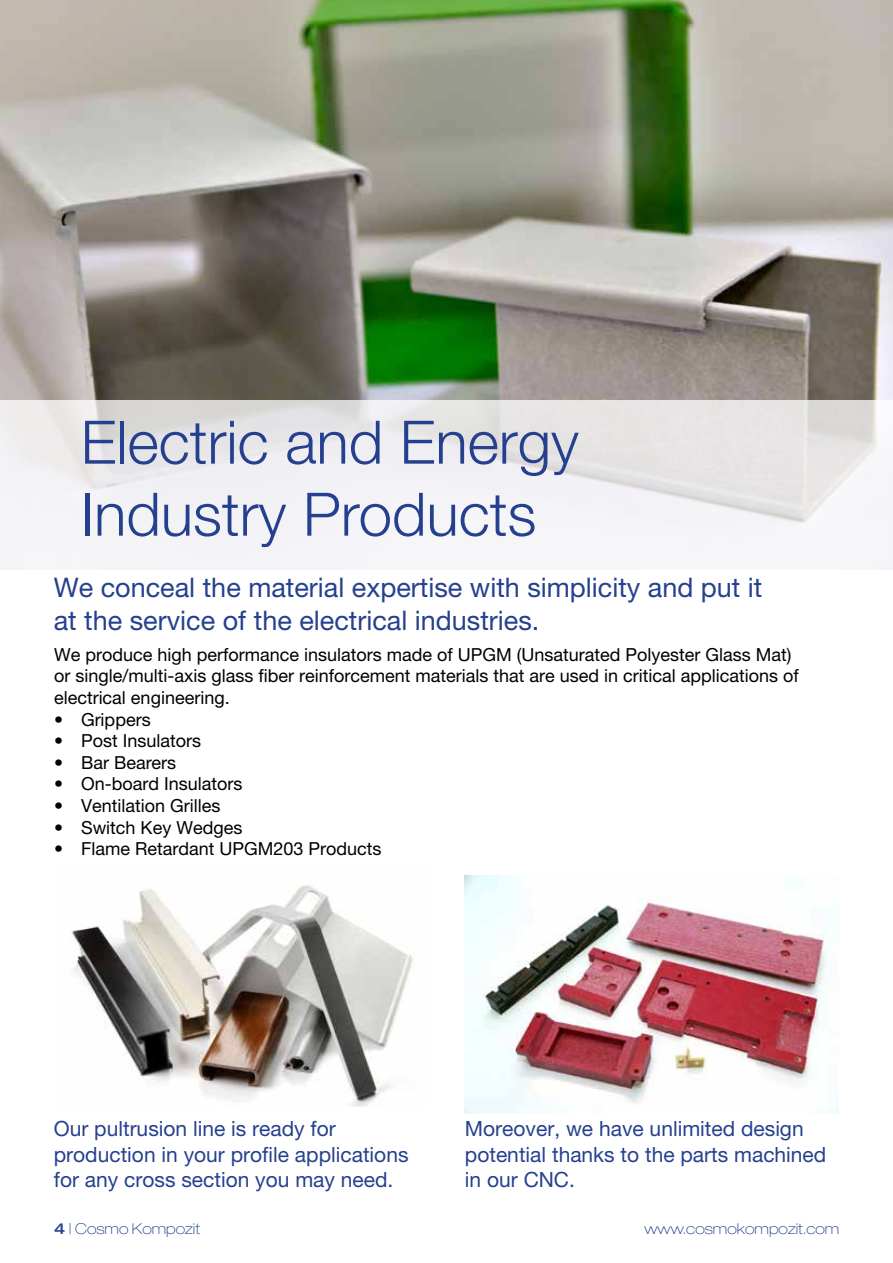
<style>
.page{position:relative;width:893px;height:1263px;background:#fff}
.page>*{position:absolute;margin:0;border:0;box-sizing:border-box;transform-origin:0 0}
.t1{font:300 60px/72px "Helvetica Neue LT Pro";color:#25408f}
.t2{font:27px/32.4px "Helvetica Neue LT Pro";color:#25408f}
.t3{font:21px/25.2px "Helvetica Neue LT Pro";color:#25408f}
.t4{font:18px/21.6px "Helvetica Neue LT Pro";color:#000}
.t5{font:100 expanded 15px "Helvetica Neue LT Pro";color:#25408f}
.s1{font-weight:500}
</style>
<div class="page">
<img style="left:0;top:0;width:893px;height:400px">
<svg style="left:0;top:400px;width:893px;height:170px;fill:#f2f1f5"></svg>
<img style="left:71px;top:885px;width:344px;height:221px">
<img style="left:465px;top:875px;width:374px;height:239px">
<h1 class="t1" style="left:81px;top:405px;width:499px">Electric and Energy<br>Industry Products</h1>
<h2 class="t2" style="left:54px;top:571px;width:710px">We conceal the material expertise with simplicity and put it at the service of the electrical industries.</h2>
<p class="t4" style="left:54px;top:643px;width:746px">We produce high performance insulators made of UPGM (Unsaturated Polyester Glass Mat) or single/multi-axis glass fiber reinforcement materials that are used in critical applications of electrical engineering.</p>
<p class="t4" style="left:54px;top:708px;width:98px">• Grippers</p>
<p class="t4" style="left:54px;top:730px;width:149px">• Post Insulators</p>
<p class="t4" style="left:54px;top:751px;width:124px">• Bar Bearers</p>
<p class="t4" style="left:54px;top:773px;width:190px">• On-board Insulators</p>
<p class="t4" style="left:54px;top:794px;width:168px">• Ventilation Grilles</p>
<p class="t4" style="left:54px;top:816px;width:190px">• Switch Key Wedges</p>
<p class="t4" style="left:54px;top:838px;width:329px">• Flame Retardant UPGM203 Products</p>
<p class="t3" style="left:54px;top:1116px;width:356px">Our pultrusion line is ready for production in your profile applications for any cross section you may need.</p>
<p class="t3" style="left:465px;top:1116px;width:363px">Moreover, we have unlimited design potential thanks to the parts machined in our CNC.</p>
<p class="t5" style="left:54px;top:1220px;width:148px"><span class="s1">4</span> | Cosmo Kompozit</p>
<p class="t5" style="left:645px;top:1220px;width:196px">www.cosmokompozit.com</p>
</div>
